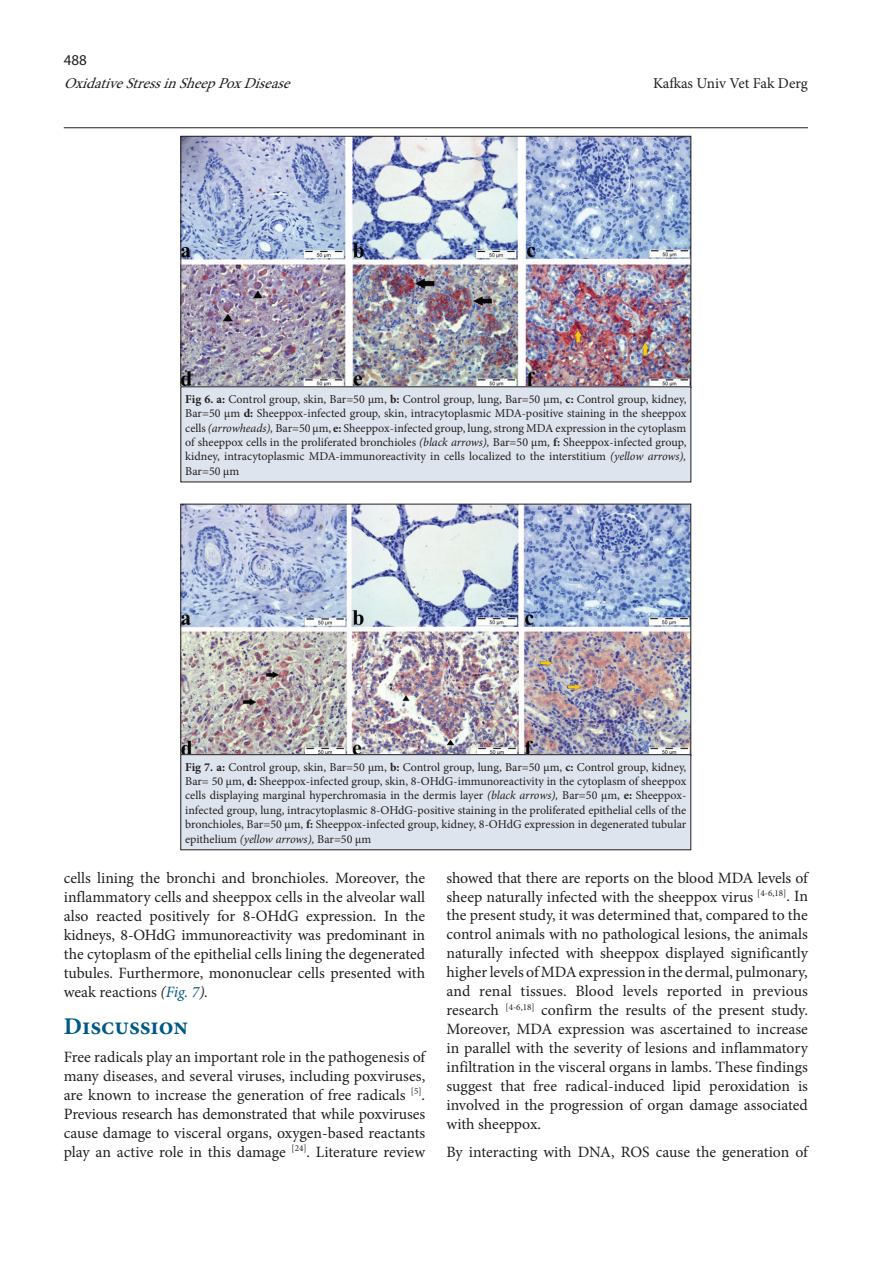
<style>
.page{position:relative;width:893px;height:1263px;background:#fff}
.page>*{position:absolute;margin:0;border:0;box-sizing:border-box;transform-origin:0 0}
.t1{font:700 24px "Minion Pro";color:#005984}
.t2{font:15.75px/19px "Minion Pro";letter-spacing:-.005em;color:#231f20;text-align:justify}
.t3{font:italic 15px "Minion Pro";color:#231f20}
.t4{font:15px "Minion Pro";letter-spacing:-.005em;color:#231f20}
.t5{font:15px "Myriad Pro";color:#231f20}
.t6{font:12px/14.4px "Minion Pro";color:#231f20;text-align:justify}
.s1{font-weight:700}
.s2{font-style:italic}
.s3{font-style:italic;color:#005984}
</style>
<div class="page">
<hr style="left:64px;top:127px;width:744px;height:1px;background:#231f20">
<img style="left:183px;top:138px;width:506px;height:248px">
<div style="left:181px;top:387px;width:510px;height:95px;background:#dee4ed"></div>
<img style="left:183px;top:506px;width:506px;height:248px">
<div style="left:181px;top:755px;width:510px;height:95px;background:#dee4ed"></div>
<div style="left:181px;top:754px;width:510px;height:96px;border:1px solid #231f20"></div>
<p class="t5" style="left:64px;top:51px;width:25px">488</p>
<p class="t3" style="left:64px;top:74px;width:234px">OxidativeStressinSheepPoxDisease</p>
<p class="t4" style="left:653px;top:74px;width:156px">Kafkas Univ Vet Fak Derg</p>
<p class="t6" style="left:185px;top:392px;width:503px"><span class="s1">Fig 6. a:</span> Control group, skin, Bar=50 µm, <span class="s1">b:</span> Control group, lung, Bar=50 µm, <span class="s1">c:</span> Control group, kidney, Bar=50 µm <span class="s1">d:</span> Sheeppox-infected group, skin, intracytoplasmic MDA-positive staining in the sheeppox cells <span class="s2">(arrowheads),</span> Bar=50 µm, <span class="s1">e:</span> Sheeppox-infected group, lung, strong MDA expression in the cytoplasm of sheeppox cells in the proliferated bronchioles <span class="s2">(black arrows),</span> Bar=50 µm, <span class="s1">f:</span> Sheeppox-infected group, kidney, intracytoplasmic MDA-immunoreactivity in cells localized to the interstitium <span class="s2">(yellow arrows), </span>Bar=50 µm</p>
<p class="t6" style="left:185px;top:760px;width:503px"><span class="s1">Fig 7. a:</span> Control group, skin, Bar=50 µm, <span class="s1">b:</span> Control group, lung, Bar=50 µm, <span class="s1">c:</span> Control group, kidney, Bar= 50 µm, <span class="s1">d:</span> Sheeppox-infected group, skin, 8-OHdG-immunoreactivity in the cytoplasm of sheeppox cells displaying marginal hyperchromasia in the dermis layer <span class="s2">(black arrows),</span> Bar=50 µm, <span class="s1">e:</span> Sheeppox&shy;infected group, lung, intracytoplasmic 8-OHdG-positive staining in the proliferated epithelial cells of the bronchioles, Bar=50 µm, <span class="s1">f:</span> Sheeppox-infected group, kidney, 8-OHdG expression in degenerated tubular epithelium <span class="s2">(yellow arrows),</span> Bar=50 µm</p>
<p class="t2" style="left:64px;top:868px;width:363px">cells lining the bronchi and bronchioles. Moreover, the inflammatory cells and sheeppox cells in the alveolar wall also reacted positively for 8-OHdG expression. In the kidneys, 8-OHdG immunoreactivity was predominant in the cytoplasm of the epithelial cells lining the degenerated tubules. Furthermore, mononuclear cells presented with weak reactions <span class="s2">(</span><span class="s3">Fig. 7</span><span class="s2">).</span></p>
<h1 class="t1" style="left:64px;top:1009px;width:126px">Discussion</h1>
<p class="t2" style="left:64px;top:1047px;width:363px">Free radicals play an important role in the pathogenesis of many diseases, and several viruses, including poxviruses, are known to increase the generation of free radicals <sup>[5]</sup>.<br>Previous research has demonstrated that while poxviruses cause damage to visceral organs, oxygen-based reactants play an active role in this damage <sup>[24]</sup>. Literature review</p>
<p class="t2" style="left:446px;top:868px;width:363px">showed that there are reports on the blood MDA levels of sheep naturally infected with the sheeppox virus <sup>[4-6,18]</sup>. In the present study, it was determined that, compared to the control animals with no pathological lesions, the animals naturally infected with sheeppox displayed significantly higher levels of MDA expression in the dermal, pulmonary, and renal tissues. Blood levels reported in previous research <sup>[4-6,18]</sup> confirm the results of the present study.<br>Moreover, MDA expression was ascertained to increase in parallel with the severity of lesions and inflammatory infiltration in the visceral organs in lambs. These findings suggest that free radical-induced lipid peroxidation is involved in the progression of organ damage associated with sheeppox.</p>
<p class="t2" style="left:446px;top:1142px;width:363px">By interacting with DNA, ROS cause the generation of</p>
</div>
